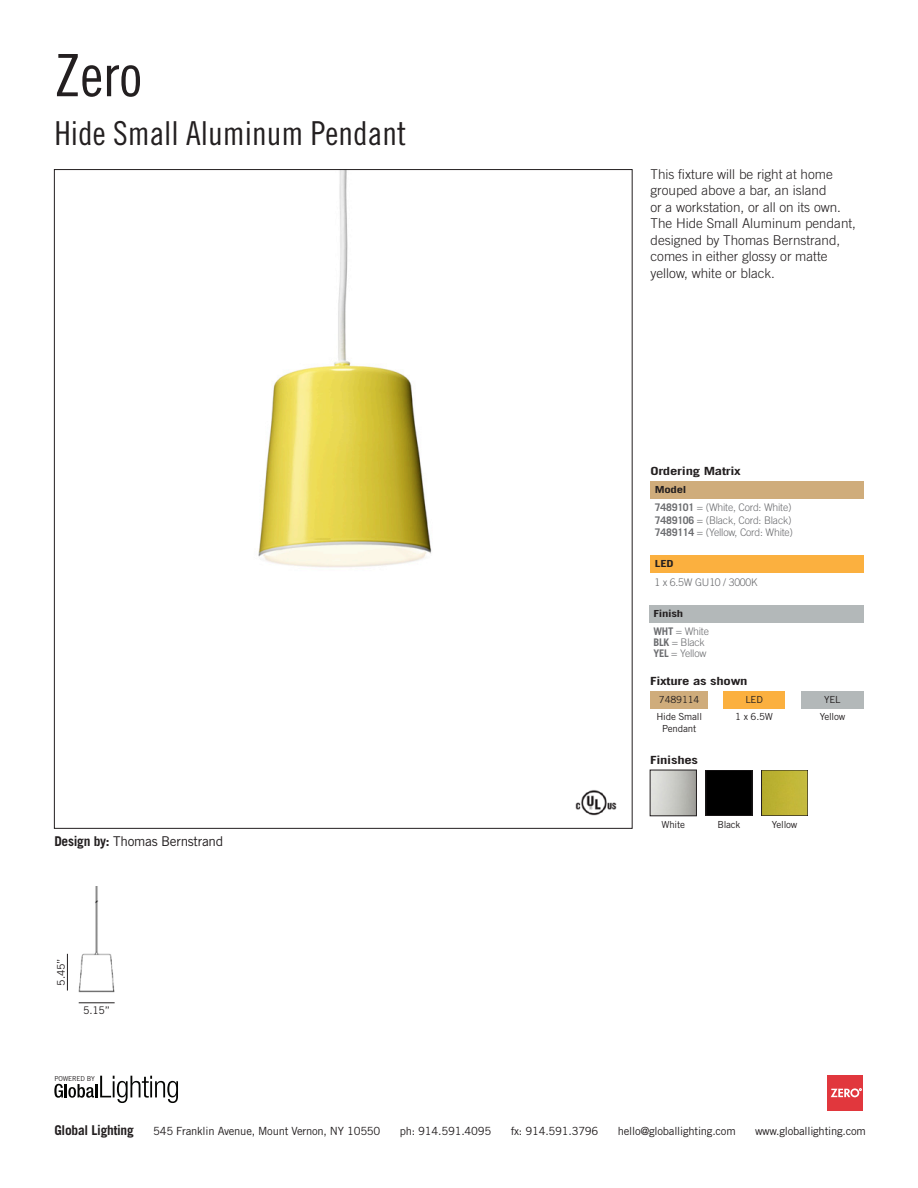
<style>
.page{position:relative;width:918px;height:1188px;background:#fff}
.page>*{position:absolute;margin:0;border:0;box-sizing:border-box;transform-origin:0 0}
.t1{font:58.5px "Trade Gothic LT Std Cn 18";color:#231f20}
.t2{font:33px "Trade Gothic LT Std Cn 18";color:#231f20}
.t3{font:300 13.5px/16.5px "Trade Gothic LT Std";color:#231f20}
.t4{font:13.5px "Trade Gothic LT Std";letter-spacing:-.02em;color:#231f20}
.t5{font:700 13.5px "Trade Gothic LT Std";letter-spacing:-.02em;color:#231f20}
.t6{font:11.25px "Trade Gothic LT Std";letter-spacing:-.02em;color:#231f20}
.t7{font:700 11.25px "Trade Gothic LT Std";letter-spacing:-.02em;color:#231f20;scale:1.31 1}
.t8{font:300 10.5px "Trade Gothic LT Std";letter-spacing:-.02em;color:#6c6d70}
.t9{font:10.5px "Trade Gothic LT Std";color:#231f20}
.t10{font:9.75px/11.7px "Trade Gothic LT Std";letter-spacing:-.02em;color:#231f20;text-align:center}
.t11{font:700 9.75px "Trade Gothic LT Std";letter-spacing:-.02em;color:#231f20;scale:1.31 1}
.t12{font:6.75px "Trade Gothic LT Std";letter-spacing:-.02em;color:#231f20}
.s1{font-weight:700}
</style>
<div class="page">
<img style="left:258px;top:171px;width:174px;height:397px">
<svg style="left:54px;top:1076px;width:124px;height:27px"></svg>
<div style="left:828px;top:1076px;width:35px;height:35px;background:#e1373d"></div>
<svg style="left:831px;top:1088px;width:31px;height:9px"></svg>
<div style="left:650px;top:605px;width:214px;height:18px;background:#b3b8b9"></div>
<div style="left:650px;top:770px;width:47px;height:46px;border:1px solid #231f20"></div>
<div style="left:708px;top:772px;width:42px;height:42px;background:#000"></div>
<div style="left:706px;top:770px;width:46px;height:46px;border:1px solid #231f20"></div>
<img style="left:764px;top:772px;width:42px;height:42px">
<div style="left:650px;top:691px;width:57px;height:18px;background:#cfac7b"></div>
<div style="left:724px;top:691px;width:61px;height:18px;background:#fbb03f"></div>
<div style="left:801px;top:691px;width:63px;height:18px;background:#b3b8b9"></div>
<div style="left:650px;top:481px;width:214px;height:18px;background:#cfac7b"></div>
<div style="left:651px;top:555px;width:213px;height:18px;background:#fbb03f"></div>
<img style="left:575px;top:790px;width:42px;height:26px">
<img style="left:78px;top:886px;width:37px;height:107px">
<hr style="left:79px;top:1002px;width:36px;height:1px;background:#231f20">
<hr style="left:67px;top:954px;width:1px;height:37px;background:#231f20">
<p class="t1" style="left:54px;top:41px;width:89px">Zero</p>
<p class="t2" style="left:54px;top:114px;width:353px">Hide Small Aluminum Pendant</p>
<p class="t4" style="left:54px;top:833px;width:170px"><span class="s1">Design by:</span> Thomas Bernstrand</p>
<p class="t9" style="left:55px;top:986px;width:28px;rotate:-90deg">5.45”</p>
<p class="t9" style="left:83px;top:1004px;width:28px">5.15”</p>
<p class="t12" style="left:54px;top:1074px;width:42px">POWERED BY</p>
<p class="t3" style="left:651px;top:166px;width:207px">This fixture will be right at home grouped above a bar, an island<br>or a workstation, or all on its own.<br>The Hide Small Aluminum pendant, designed by Thomas Bernstrand, comes in either glossy or matte yellow, white or black.</p>
<p class="t7" style="left:650px;top:464px;width:71px">Ordering Matrix</p>
<p class="t11" style="left:655px;top:483px;width:26px">Model</p>
<p class="t8" style="left:655px;top:501px;width:138px"><span class="s1">7489101</span> = (White, Cord: White)</p>
<p class="t8" style="left:655px;top:514px;width:138px"><span class="s1">7489106</span> = (Black, Cord: Black)</p>
<p class="t8" style="left:655px;top:526px;width:140px"><span class="s1">7489114</span> = (Yellow, Cord: White)</p>
<p class="t11" style="left:655px;top:557px;width:16px">LED</p>
<p class="t8" style="left:654px;top:576px;width:105px">1 x 6.5W GU10 / 3000K</p>
<p class="t11" style="left:653px;top:607px;width:24px">Finish</p>
<p class="t8" style="left:653px;top:625px;width:57px"><span class="s1">WHT</span> = White</p>
<p class="t8" style="left:653px;top:636px;width:53px"><span class="s1">BLK</span> = Black</p>
<p class="t8" style="left:653px;top:647px;width:55px"><span class="s1">YEL</span> = Yellow</p>
<p class="t7" style="left:650px;top:674px;width:76px">Fixture as shown</p>
<p class="t10" style="left:659px;top:694px;width:42px">7489114</p>
<p class="t10" style="left:656px;top:711px;width:47px">Hide Small<br>Pendant</p>
<p class="t10" style="left:735px;top:711px;width:39px">1 x 6.5W</p>
<p class="t10" style="left:820px;top:711px;width:27px">Yellow</p>
<p class="t10" style="left:745px;top:694px;width:19px">LED</p>
<p class="t10" style="left:824px;top:694px;width:18px">YEL</p>
<p class="t7" style="left:650px;top:753px;width:38px">Finishes</p>
<p class="t10" style="left:661px;top:818px;width:25px">White</p>
<p class="t10" style="left:717px;top:818px;width:25px">Black</p>
<p class="t10" style="left:772px;top:818px;width:27px">Yellow</p>
<p class="t5" style="left:54px;top:1122px;width:81px">Global Lighting</p>
<p class="t6" style="left:153px;top:1124px;width:229px">545 Franklin Avenue, Mount Vernon, NY 10550</p>
<p class="t6" style="left:400px;top:1124px;width:93px">ph: 914.591.4095</p>
<p class="t6" style="left:511px;top:1124px;width:89px">fx: 914.591.3796</p>
<p class="t6" style="left:618px;top:1124px;width:119px">hello@globallighting.com</p>
<p class="t6" style="left:755px;top:1124px;width:112px">www.globallighting.com</p>
</div>
